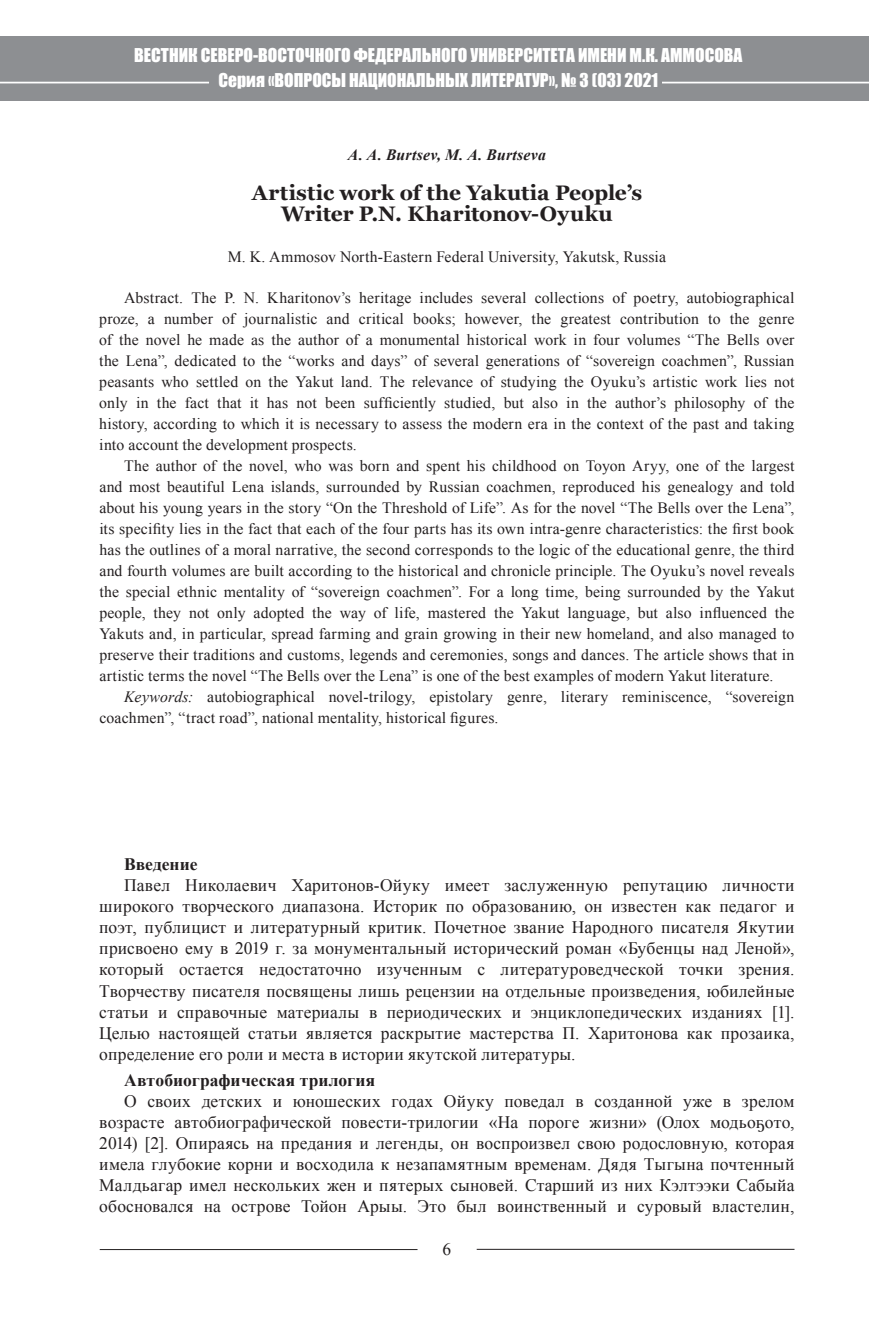
<style>
.page{position:relative;width:869px;height:1340px;background:#fff}
.page>*{position:absolute;margin:0;border:0;box-sizing:border-box;transform-origin:0 0}
.t1{font:700 21px/21px "Georgia";letter-spacing:-.005em;color:#231f20;text-align:center}
.t2{font:17.5px/21px "Times New Roman";letter-spacing:.01em;color:#231f20;text-align:justify}
.t3{font:17.5px/24.5px "Impact";color:#fff}
.t4{font:700 17.5px "Times New Roman";color:#231f20}
.t5{font:15.75px/21px "Times New Roman";letter-spacing:.01em;color:#231f20;text-align:justify}
.t6{font:italic 700 15.75px "Times New Roman";letter-spacing:.01em;color:#231f20}
.s1{font-style:italic}
</style>
<div class="page">
<div style="left:0;top:36px;width:868px;height:64px;background:#8d8f92"></div>
<hr style="left:0;top:82px;width:209px;height:1px;background:#fff">
<hr style="left:661px;top:82px;width:207px;height:1px;background:#fff">
<hr style="left:476px;top:1248px;width:318px;height:1px;background:#231f20">
<hr style="left:100px;top:1249px;width:317px;height:1px;background:#231f20">
<p class="t3" style="left:134px;top:43px;width:399px">Вестник СЕВЕРО-ВОСТОЧНОГО ФЕДЕРАЛЬНОГО УНИВЕРСИТЕТ</p>
<p class="t3" style="left:218px;top:43px;width:525px;text-indent:347px">А ИМЕНИ М.К. АММОСОВА<br>Серия «ВОПРОСЫ НАЦИОНАЛЬНЫХ ЛИТЕРАТУР», № 3 (03) 2021</p>
<p class="t6" style="left:348px;top:143px;width:199px">A. A. Burtsev, M. A. Burtseva</p>
<h1 class="t1" style="left:251px;top:183px;width:392px">Artistic work of the Yakutia People’s<br>Writer P.N. Kharitonov-Oyuku</h1>
<p class="t5" style="left:228px;top:246px;width:439px">M. K. Ammosov North-Eastern Federal University, Yakutsk, Russia</p>
<p class="t5" style="left:99px;top:287px;width:696px;text-indent:25px">Abstract. The P. N. Kharitonov’s heritage includes several collections of poetry, autobiographical proze, a number of journalistic and critical books; however, the greatest contribution to the genre of the novel he made as the author of a monumental historical work in four volumes “The Bells over the Lena”, dedicated to the “works and days” of several generations of “sovereign coachmen”, Russian peasants who settled on the Yakut land. The relevance of studying the Oyuku’s artistic work lies not only in the fact that it has not been sufficiently studied, but also in the author’s philosophy of the history, according to which it is necessary to assess the modern era in the context of the past and taking into account the development prospects.</p>
<p class="t5" style="left:99px;top:455px;width:696px;text-indent:25px">The author of the novel, who was born and spent his childhood on Toyon Aryy, one of the largest and most beautiful Lena islands, surrounded by Russian coachmen, reproduced his genealogy and told about his young years in the story “On the Threshold of Life”. As for the novel “The Bells over the Lena”, its specifity lies in the fact that each of the four parts has its own intra-genre characteristics: the first book has the outlines of a moral narrative, the second corresponds to the logic of the educational genre, the third and fourth volumes are built according to the historical and chronicle principle. The Oyuku’s novel reveals the special ethnic mentality of “sovereign coachmen”. For a long time, being surrounded by the Yakut people, they not only adopted the way of life, mastered the Yakut language, but also influenced the Yakuts and, in particular, spread farming and grain growing in their new homeland, and also managed to preserve their traditions and customs, legends and ceremonies, songs and dances. The article shows that in artistic terms the novel “The Bells over the Lena” is one of the best examples of modern Yakut literature.</p>
<p class="t5" style="left:99px;top:686px;width:696px;text-indent:25px"><span class="s1">Keywords:</span> autobiographical novel-trilogy, epistolary genre, literary reminiscence, “sovereign coachmen”, “tract road”, national mentality, historical figures.</p>
<p class="t4" style="left:124px;top:852px;width:75px">Введение</p>
<p class="t2" style="left:99px;top:874px;width:696px;text-indent:25px">Павел Николаевич Харитонов-Ойуку имеет заслуженную репутацию личности широкого творческого диапазона. Историк по образованию, он известен как педагог и поэт, публицист и литературный критик. Почетное звание Народного писателя Якутии присвоено ему в 2019 г. за монументальный исторический роман «Бубенцы над Леной», который остается недостаточно изученным с литературоведческой точки зрения.<br>Творчеству писателя посвящены лишь рецензии на отдельные произведения, юбилейные статьи и справочные материалы в периодических и энциклопедических изданиях [1].<br>Целью настоящей статьи является раскрытие мастерства П. Харитонова как прозаика, определение его роли и места в истории якутской литературы.</p>
<p class="t4" style="left:124px;top:1067px;width:253px">Автобиографическая трилогия</p>
<p class="t2" style="left:99px;top:1089px;width:696px;text-indent:25px">О своих детских и юношеских годах Ойуку поведал в созданной уже в зрелом возрасте автобиографической повести-трилогии «На пороге жизни» (Олох модьоҕото, 2014) [2]. Опираясь на предания и легенды, он воспроизвел свою родословную, которая имела глубокие корни и восходила к незапамятным временам. Дядя Тыгына почтенный Малдьагар имел нескольких жен и пятерых сыновей. Старший из них Кэлтээки Сабыйа обосновался на острове Тойон Арыы. Это был воинственный и суровый властелин,</p>
<p class="t2" style="left:442px;top:1238px;width:10px">6</p>
</div>
